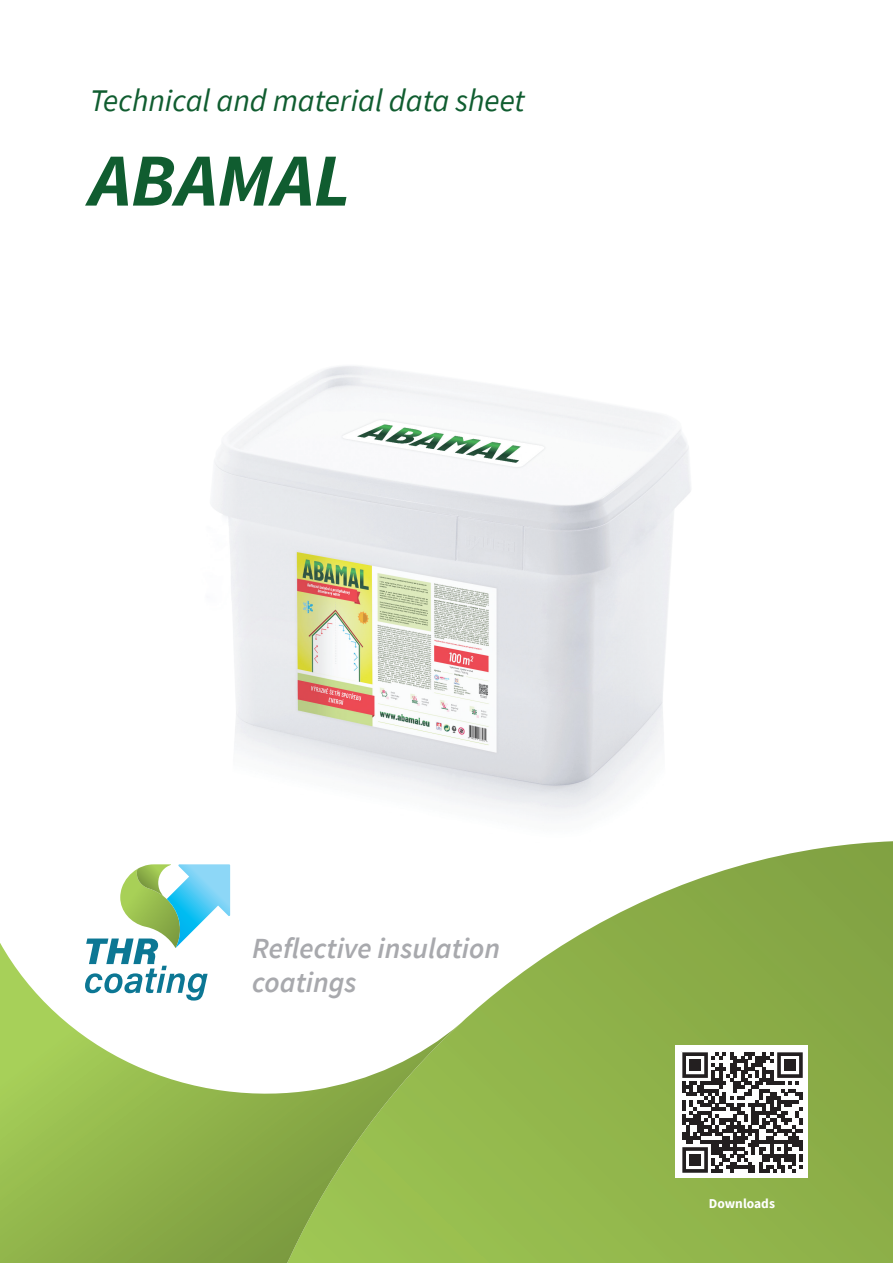
<style>
.page{position:relative;width:893px;height:1263px;background:#fff}
.page>*{position:absolute;margin:0;border:0;box-sizing:border-box;transform-origin:0 0}
.t1{font:italic 700 75px "Source Sans Pro";color:#105d30}
.t2{font:italic 31.5px "Source Sans Pro";color:#105d30}
.t3{font:italic 600 29.1px/34px "Source Sans Pro";color:#a8a9ad}
.t4{font:700 13.5px "Source Sans Pro";color:#fff}
</style>
<div class="page">
<img style="left:212px;top:366px;width:479px;height:452px">
<svg style="left:461px;top:841px;width:432px;height:422px"></svg>
<svg style="left:0;top:943px;width:461px;height:320px"></svg>
<svg style="left:85px;top:864px;width:145px;height:136px"></svg>
<div style="left:676px;top:1046px;width:132px;height:132px;background:#fff"></div>
<svg style="left:681px;top:1051px;width:122px;height:122px"></svg>
<p class="t2" style="left:90px;top:81px;width:436px">Technical and material data sheet</p>
<h1 class="t1" style="left:90px;top:130px;width:263px">ABAMAL</h1>
<p class="t3" style="left:252px;top:931px;width:249px">Reflective insulation coatings</p>
<p class="t4" style="left:709px;top:1195px;width:68px">Downloads</p>
</div>
